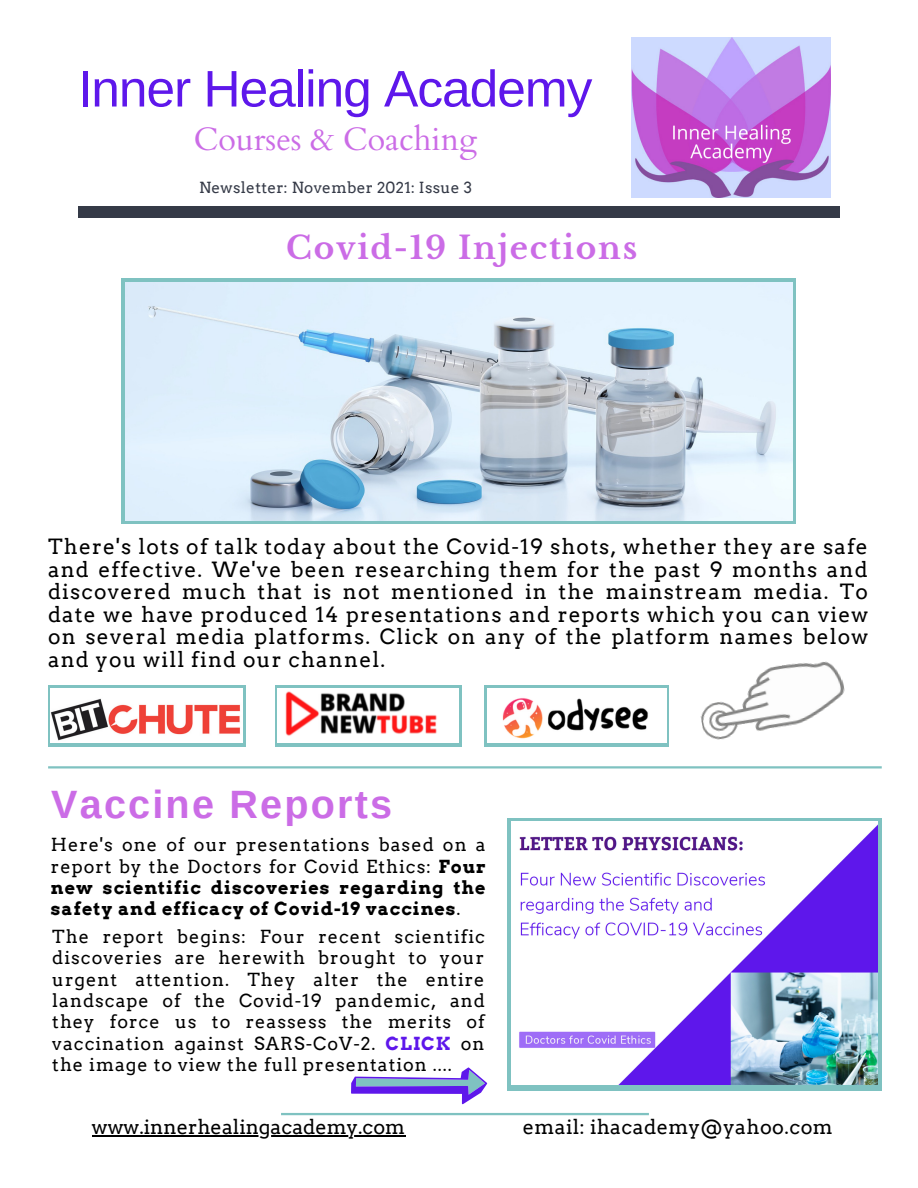
<style>
.page{position:relative;width:918px;height:1188px;background:#fff}
.page>*{position:absolute;margin:0;border:0;box-sizing:border-box;transform-origin:0 0}
.t1{font:51.45px "Arimo";letter-spacing:-.02em;color:#5e17eb}
.t2{font:700 39.6px "Arimo";letter-spacing:.055em;color:#cb6ce6}
.t3{font:32.25px "Cardo";color:#cb6ce6}
.t4{font:700 31.2px "Libre Baskerville";letter-spacing:.055em;color:#cb6ce6}
.t5{font:21px/22.5px "Arvo";letter-spacing:.055em;color:#000;text-align:justify}
.t6{font:19.8px "Arvo";color:#000}
.t7{font:19.8px "Arvo";letter-spacing:.02em;color:#000}
.t8{font:18px/21.3px "Arvo";letter-spacing:.055em;color:#000;text-align:justify}
.t9{font:700 18px/21.3px "Arvo";letter-spacing:.055em;color:#000;text-align:justify}
.t10{font:15.3px "Arvo";letter-spacing:.02em;color:#353a47}
.s1{font-weight:400}
.s2{font-weight:700;color:#5e17eb}
</style>
<div class="page">
<div style="left:78px;top:206px;width:762px;height:11px;background:#353a47"></div>
<img style="left:632px;top:37px;width:199px;height:160px">
<hr style="left:48px;top:766px;width:834px;height:3px;background:#7fc2c1">
<hr style="left:281px;top:1113px;width:368px;height:2px;background:#7fc2c1">
<div style="left:121px;top:279px;width:675px;height:245px;background:linear-gradient(to right,#7fc2c1,#7fc2c1)"></div>
<img style="left:125px;top:283px;width:667px;height:237px">
<div style="left:275px;top:685px;width:187px;height:62px;background:#7fc2c1"></div>
<svg style="left:48px;top:685px;width:198px;height:62px;fill:#7fc2c1"></svg>
<svg style="left:485px;top:685px;width:184px;height:62px;fill:#7fc2c1"></svg>
<img style="left:700px;top:661px;width:145px;height:79px">
<img style="left:51px;top:688px;width:191px;height:54px">
<img style="left:277px;top:688px;width:182px;height:54px">
<img style="left:488px;top:688px;width:178px;height:54px">
<svg style="left:507px;top:818px;width:375px;height:272px;background:#8cc4c9"></svg>
<img style="left:512px;top:822px;width:365px;height:263px">
<svg style="left:351px;top:1068px;width:136px;height:36px"></svg>
<hr style="left:92px;top:1135px;width:313px;height:2px;background:#000">
<p class="t1" style="left:78px;top:60px;width:516px">Inner Healing Academy</p>
<p class="t3" style="left:194px;top:118px;width:285px">Courses &amp; Coaching</p>
<p class="t10" style="left:199px;top:178px;width:274px">Newsletter: November 2021: Issue 3</p>
<p class="t4" style="left:286px;top:229px;width:352px">Covid-19 Injections</p>
<p class="t5" style="left:48px;top:536px;width:822px">There's lots of talk today about the Covid-19 shots, whether they are safe and effective. We've been researching them for the past 9 months and discovered much that is not mentioned in the mainstream media. To date we have produced 14 presentations and reports which you can view on several media platforms. Click on any of the platform names below and you will find our channel.</p>
<p class="t2" style="left:51px;top:782px;width:342px">Vaccine Reports</p>
<p class="t9" style="left:51px;top:834px;width:436px"><span class="s1">Here's one of our presentations based on a report by the Doctors for Covid Ethics:</span> Four new scientific discoveries regarding the safety and efficacy of Covid-19 vaccines<span class="s1">.</span></p>
<p class="t8" style="left:52px;top:926px;width:434px">The report begins: Four recent scientific discoveries are herewith brought to your urgent attention. They alter the entire landscape of the Covid-19 pandemic, and they force us to reassess the merits of vaccination against SARS-CoV-2. <span class="s2">CLICK</span> on the image to view the full presentation ....</p>
<p class="t6" style="left:92px;top:1115px;width:315px">www.innerhealingacademy.com</p>
<p class="t7" style="left:523px;top:1115px;width:311px">email: ihacademy@yahoo.com</p>
</div>
